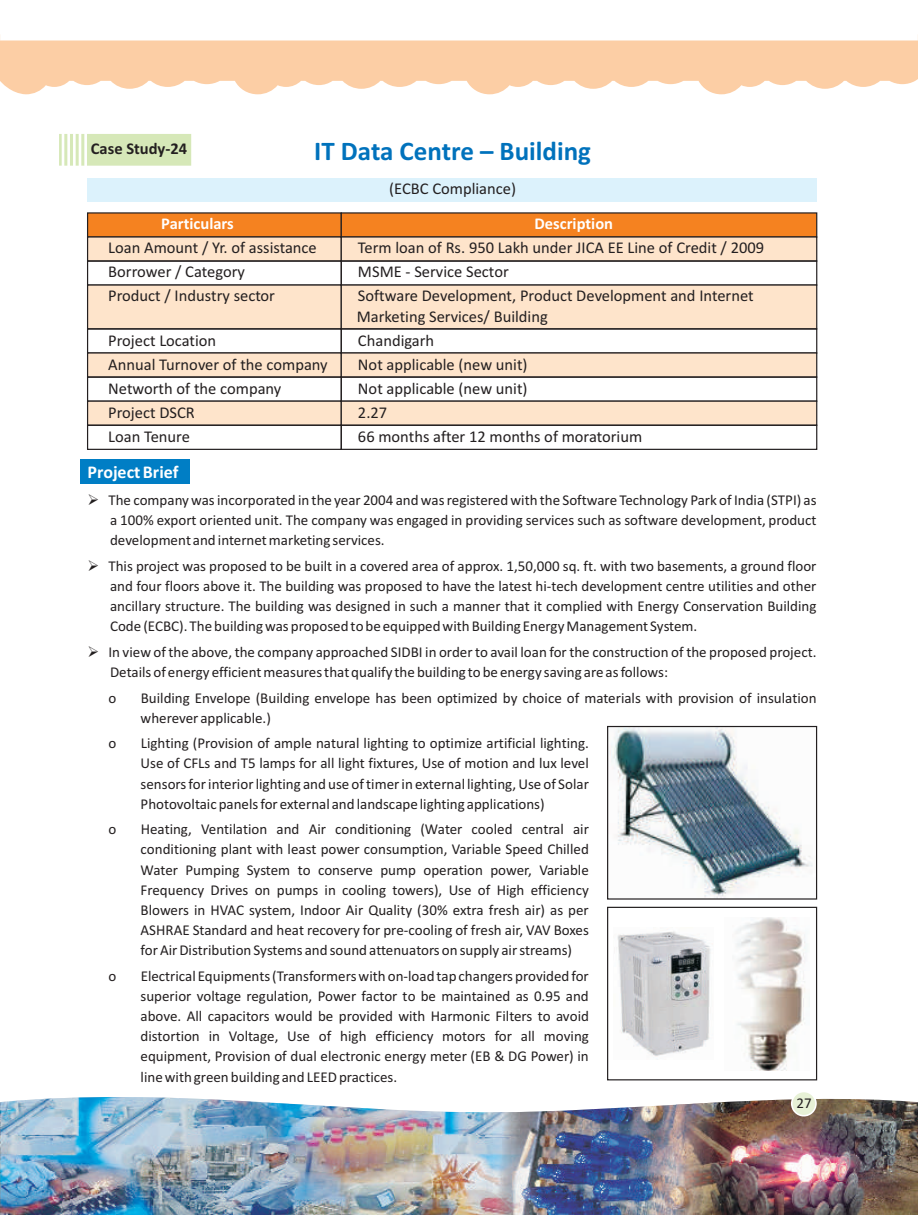
<style>
.page{position:relative;width:918px;height:1215px;background:#fff}
.page>*{position:absolute;margin:0;border:0;box-sizing:border-box;transform-origin:0 0}
.t1{font:700 27px "Calibri";color:#0072bc}
.t2{font:700 18px "Calibri";color:#fff}
.t3{font:16.5px/20.1px "Calibri";color:#231f20}
.t4{font:700 16.5px "Calibri";color:#fff}
.t5{font:700 16.5px "Calibri";color:#231f20}
.t6{font:15px/20.1px "Calibri";color:#231f20;text-align:justify}
</style>
<div class="page">
<svg style="left:59px;top:134px;width:132px;height:32px;background:#daeabf"></svg>
<div style="left:88px;top:178px;width:729px;height:23px;background:#dcf2fc"></div>
<div style="left:87px;top:212px;width:255px;height:26px;background:#f58220"></div>
<div style="left:341px;top:212px;width:476px;height:26px;background:#f58220"></div>
<div style="left:87px;top:236px;width:255px;height:26px;background:#fee4cb;border:1px solid #231f20"></div>
<div style="left:341px;top:236px;width:476px;height:26px;background:#fee4cb;border:1px solid #231f20"></div>
<div style="left:87px;top:260px;width:255px;height:26px;border:1px solid #231f20"></div>
<div style="left:341px;top:260px;width:476px;height:26px;border:1px solid #231f20"></div>
<div style="left:87px;top:284px;width:255px;height:45px;background:#fee4cb;border:1px solid #231f20"></div>
<div style="left:341px;top:284px;width:476px;height:45px;background:#fee4cb;border:1px solid #231f20"></div>
<div style="left:87px;top:328px;width:255px;height:26px;border:1px solid #231f20"></div>
<div style="left:341px;top:328px;width:476px;height:26px;border:1px solid #231f20"></div>
<div style="left:87px;top:352px;width:255px;height:26px;background:#fee4cb;border:1px solid #231f20"></div>
<div style="left:341px;top:352px;width:476px;height:26px;background:#fee4cb;border:1px solid #231f20"></div>
<div style="left:87px;top:376px;width:255px;height:26px;border:1px solid #231f20"></div>
<div style="left:341px;top:376px;width:476px;height:26px;border:1px solid #231f20"></div>
<div style="left:87px;top:401px;width:255px;height:25px;background:#fee4cb;border:1px solid #231f20"></div>
<div style="left:341px;top:401px;width:476px;height:25px;background:#fee4cb;border:1px solid #231f20"></div>
<div style="left:87px;top:425px;width:255px;height:25px;border:1px solid #231f20"></div>
<div style="left:341px;top:425px;width:476px;height:25px;border:1px solid #231f20"></div>
<div style="left:81px;top:460px;width:109px;height:24px;background:#007ec5"></div>
<img style="left:610px;top:728px;width:203px;height:170px">
<div style="left:607px;top:726px;width:210px;height:174px;border:1px solid #231f20"></div>
<img style="left:735px;top:917px;width:72px;height:153px">
<img style="left:617px;top:931px;width:96px;height:126px">
<div style="left:607px;top:907px;width:210px;height:173px;border:1px solid #231f20"></div>
<svg style="left:0;top:35px;width:918px;height:59px;fill:#fccea5"></svg>
<img style="left:0;top:1097px;width:493px;height:118px">
<img style="left:493px;top:1104px;width:184px;height:111px">
<img style="left:677px;top:1098px;width:241px;height:117px">
<svg style="left:791px;top:1091px;width:26px;height:26px"></svg>
<div style="left:793px;top:1092px;width:22px;height:23px;background:#e7f1d6;border-radius:50%"></div>
<p class="t5" style="left:91px;top:142px;width:98px">Case Study-24</p>
<h1 class="t1" style="left:314px;top:140px;width:278px">IT Data Centre – Building</h1>
<p class="t3" style="left:389px;top:180px;width:128px">(ECBC Compliance)</p>
<p class="t4" style="left:161px;top:217px;width:74px">Particulars</p>
<p class="t4" style="left:535px;top:217px;width:80px">Description</p>
<p class="t3" style="left:108px;top:239px;width:210px">Loan Amount / Yr. of assistance</p>
<p class="t3" style="left:358px;top:239px;width:408px">Term loan of Rs. 950 Lakh under JICA EE Line of Credit / 2009</p>
<p class="t3" style="left:108px;top:263px;width:138px">Borrower / Category</p>
<p class="t3" style="left:358px;top:263px;width:152px">MSME - Service Sector</p>
<p class="t3" style="left:108px;top:287px;width:168px">Product / Industry sector</p>
<p class="t3" style="left:357px;top:287px;width:399px">Software Development, Product Development and Internet<br>Marketing Services/ Building</p>
<p class="t3" style="left:108px;top:332px;width:110px">Project Location</p>
<p class="t3" style="left:358px;top:332px;width:78px">Chandigarh</p>
<p class="t3" style="left:108px;top:356px;width:221px">Annual Turnover of the company</p>
<p class="t3" style="left:358px;top:356px;width:171px">Not applicable (new unit)</p>
<p class="t3" style="left:108px;top:380px;width:175px">Networth of the company</p>
<p class="t3" style="left:358px;top:380px;width:171px">Not applicable (new unit)</p>
<p class="t3" style="left:108px;top:404px;width:88px">Project DSCR</p>
<p class="t3" style="left:358px;top:404px;width:31px">2.27</p>
<p class="t3" style="left:108px;top:428px;width:83px">Loan Tenure</p>
<p class="t3" style="left:358px;top:428px;width:286px">66 months after 12 months of moratorium</p>
<p class="t2" style="left:88px;top:465px;width:92px">Project Brief</p>
<p class="t6" style="left:108px;top:491px;width:710px">The company was incorporated in the year 2004 and was registered with the Software Technology Park of India (STPI) as a 100% export oriented unit. The company was engaged in providing services such as software development, product development and internet marketing services.</p>
<p class="t6" style="left:108px;top:557px;width:710px">This project was proposed to be built in a covered area of approx. 1,50,000 sq. ft. with two basements, a ground floor and four floors above it. The building was proposed to have the latest hi-tech development centre utilities and other ancillary structure. The building was designed in such a manner that it complied with Energy Conservation Building Code (ECBC). The building was proposed to be equipped with Building Energy Management System.</p>
<p class="t6" style="left:108px;top:643px;width:710px">In view of the above, the company approached SIDBI in order to avail loan for the construction of the proposed project.<br>Details of energy efficient measures that qualify the building to be energy saving are as follows:</p>
<p class="t6" style="left:141px;top:689px;width:678px">Building Envelope (Building envelope has been optimized by choice of materials with provision of insulation wherever applicable.)</p>
<p class="t6" style="left:141px;top:734px;width:450px">Lighting (Provision of ample natural lighting to optimize artificial lighting.<br>Use of CFLs and T5 lamps for all light fixtures, Use of motion and lux level sensors for interior lighting and use of timer in external lighting, Use of Solar Photovoltaic panels for external and landscape lighting applications)</p>
<p class="t6" style="left:141px;top:821px;width:450px">Heating, Ventilation and Air conditioning (Water cooled central air conditioning plant with least power consumption, Variable Speed Chilled Water Pumping System to conserve pump operation power, Variable Frequency Drives on pumps in cooling towers), Use of High efficiency Blowers in HVAC system, Indoor Air Quality (30% extra fresh air) as per ASHRAE Standard and heat recovery for pre-cooling of fresh air, VAV Boxes for Air Distribution Systems and sound attenuators on supply air streams)</p>
<p class="t6" style="left:141px;top:967px;width:450px">Electrical Equipments (Transformers with on-load tap changers provided for superior voltage regulation, Power factor to be maintained as 0.95 and above. All capacitors would be provided with Harmonic Filters to avoid distortion in Voltage, Use of high efficiency motors for all moving equipment, Provision of dual electronic energy meter (EB &amp; DG Power) in line with green building and LEED practices.</p>
<p class="t6" style="left:796px;top:1095px;width:17px">27</p>
<p class="t6" style="left:108px;top:689px;width:9px">o</p>
<p class="t6" style="left:108px;top:734px;width:9px">o</p>
<p class="t6" style="left:108px;top:821px;width:9px">o</p>
<p class="t6" style="left:108px;top:967px;width:9px">o</p>
</div>
